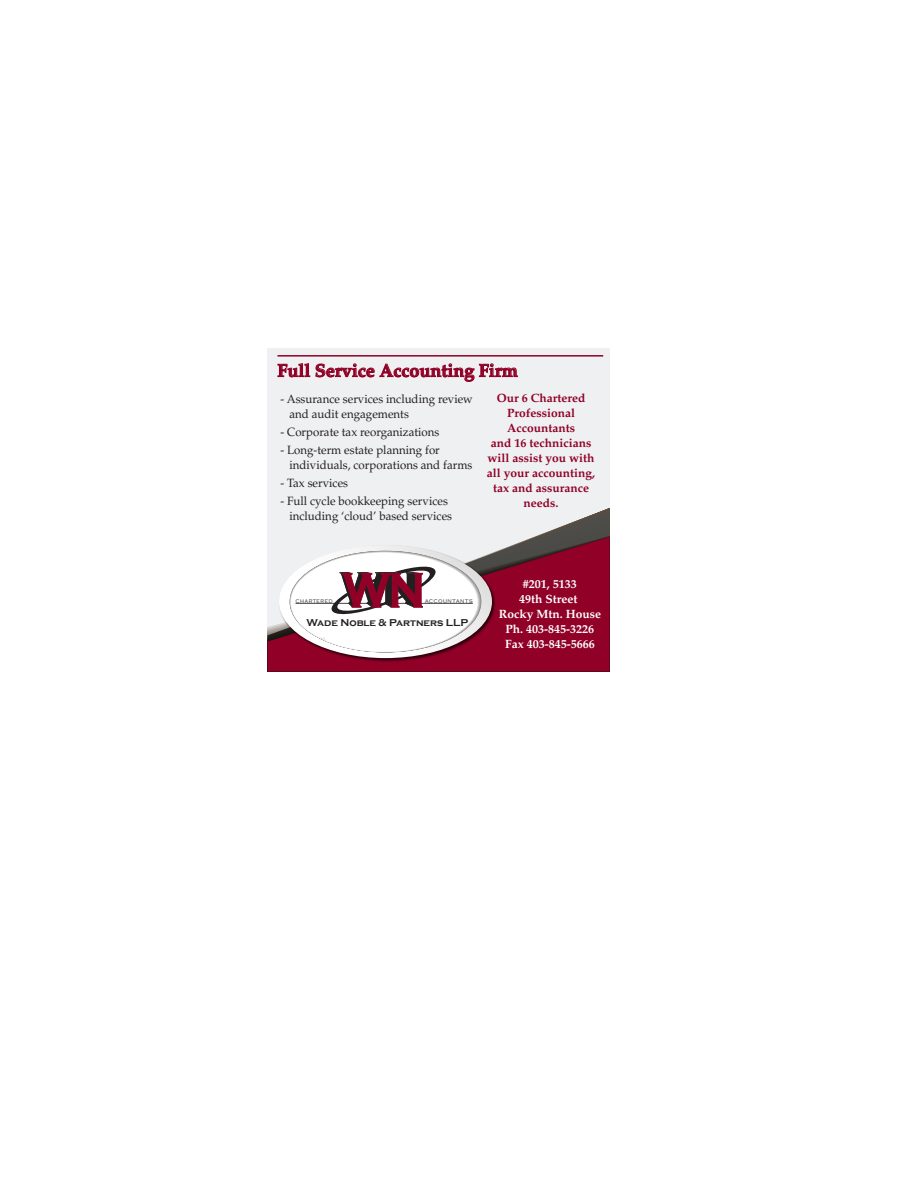
<style>
.page{position:relative;width:918px;height:1188px;background:#fff}
.page>*{position:absolute;margin:0;border:0;box-sizing:border-box;transform-origin:0 0}
.t1{font:700 18px "Palatino";color:#900027}
.t2{font:12px/15px "Palatino";color:#231f20;scale:.96 1}
.t3{font:700 12px/15px "Palatino";color:#900027;text-align:center}
.t4{font:700 12px/15px "Palatino";color:#fff;text-align:center}
.t5{font:700 10.2px "Copperplate Gothic";color:#231f20}
.t6{font:6.9px "Copperplate Thirty Two BC";color:#464647;scale:.92 1}
.t7{font:6.9px "Copperplate Thirty Two BC";color:#464647;scale:.86 1}
</style>
<div class="page">
<div style="left:267px;top:348px;width:343px;height:324px;background:#eff0f1"></div>
<svg style="left:560px;top:512px;width:50px;height:15px"></svg>
<svg style="left:513px;top:527px;width:97px;height:145px;background:#881130"></svg>
<img style="left:267px;top:545px;width:246px;height:127px">
<svg style="left:279px;top:545px;width:213px;height:113px"></svg>
<hr style="left:277px;top:355px;width:326px;height:2px;background:#900027">
<svg style="left:278px;top:363px;width:32px;height:14px"></svg>
<svg style="left:316px;top:364px;width:58px;height:13px"></svg>
<svg style="left:380px;top:363px;width:138px;height:18px"></svg>
<h1 class="t1" style="left:277px;top:360px;width:242px">Full Service Accounting Firm</h1>
<p class="t3" style="left:487px;top:390px;width:110px">Our 6 Chartered<br>Professional<br>Accountants<br>and 16 technicians will assist you with all your accounting, tax and assurance needs.</p>
<p class="t2" style="left:289px;top:392px;width:193px;text-indent:-9px">- Assurance services including review and audit engagements</p>
<p class="t2" style="left:280px;top:425px;width:167px">- Corporate tax reorganizations</p>
<p class="t2" style="left:289px;top:443px;width:192px;text-indent:-9px">- Long-term estate planning for individuals, corporations and farms</p>
<p class="t2" style="left:280px;top:476px;width:72px">- Tax services</p>
<p class="t2" style="left:289px;top:494px;width:171px;text-indent:-9px">- Full cycle bookkeeping services including ‘cloud’ based services</p>
<p class="t7" style="left:295px;top:597px;width:45px">CHARTERED</p>
<p class="t6" style="left:425px;top:597px;width:54px">ACCOUNTANTS</p>
<p class="t5" style="left:306px;top:617px;width:163px">Wade Noble &amp; Partners LLP</p>
<p class="t4" style="left:499px;top:577px;width:104px">#201, 5133<br>49th Street<br>Rocky Mtn. House<br>Ph. 403-845-3226<br>Fax 403-845-5666</p>
</div>
